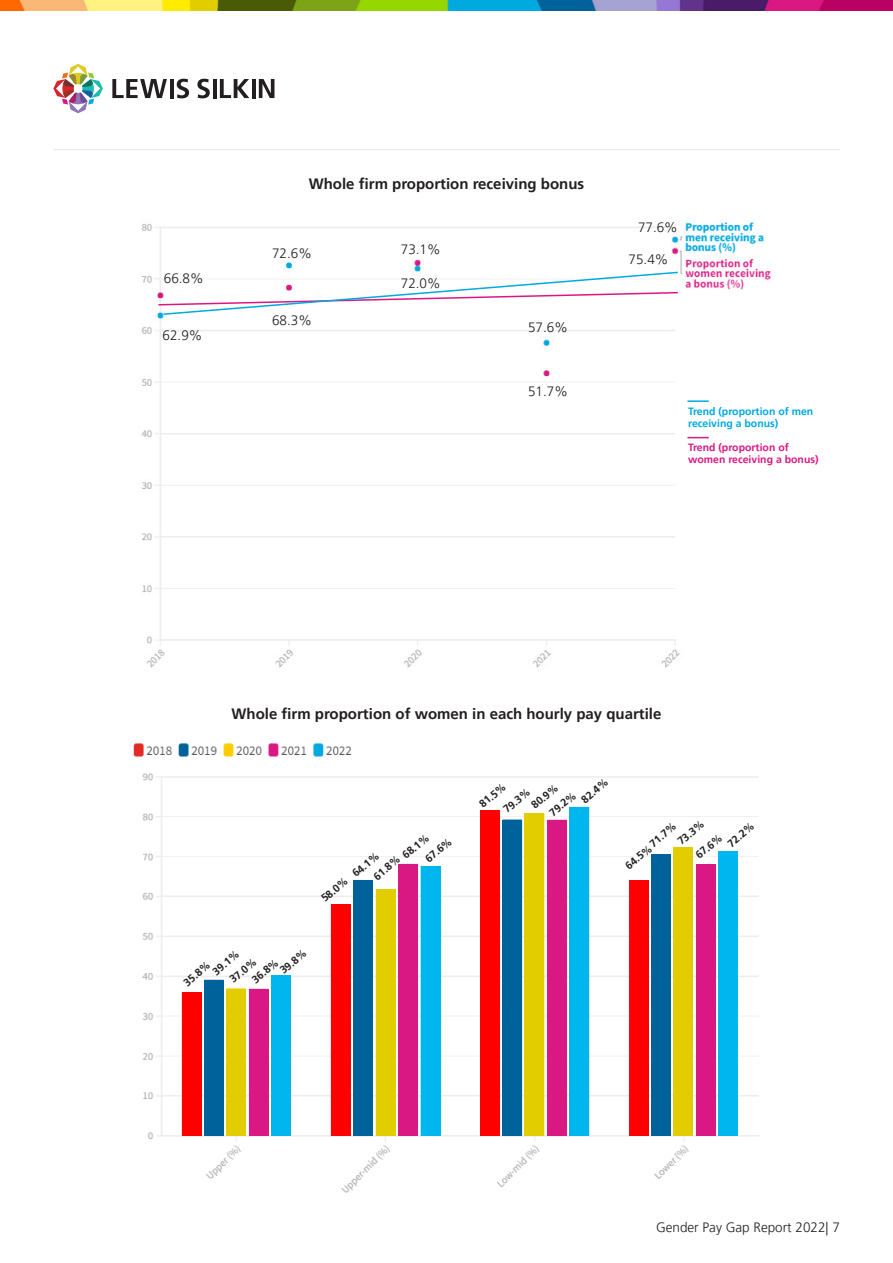
<style>
.page{position:relative;width:893px;height:1263px;background:#fff}
.page>*{position:absolute;margin:0;border:0;box-sizing:border-box;transform-origin:0 0}
._11_Quotes{font:700 15px "Frutiger LT Pro";color:#231f20}
._5_Secondary_subtitl{font:300 13.5px "Frutiger LT Pro";color:#231f20}
._5_Secondary_subtitl-2{font:700 10.65px "Frutiger LT Pro";color:#231f20}
._11_Quotes-2{font:700 10.5px/12px "Frutiger LT Pro";color:#da1884}
._11_Quotes-3{font:700 10.5px/12px "Frutiger LT Pro";color:#00a9e0}
</style>
<div class="page">
<svg style="left:53px;top:64px;width:50px;height:49px"></svg>
<svg style="left:112px;top:79px;width:55px;height:19px"></svg>
<hr style="left:170px;top:79px;width:3px;height:19px;background:#231f20">
<svg style="left:197px;top:79px;width:13px;height:19px"></svg>
<hr style="left:213px;top:79px;width:3px;height:19px;background:#231f20">
<svg style="left:220px;top:79px;width:29px;height:19px"></svg>
<hr style="left:252px;top:79px;width:3px;height:19px;background:#231f20">
<svg style="left:259px;top:79px;width:15px;height:19px"></svg>
<svg style="left:177px;top:79px;width:12px;height:19px"></svg>
<img style="left:0;top:0;width:893px;height:10px">
<hr style="left:54px;top:149px;width:786px;height:1px;background:#e6e7e9">
<img style="left:141px;top:222px;width:630px;height:446px">
<img style="left:133px;top:743px;width:626px;height:450px">
<hr style="left:687px;top:400px;width:22px;height:2px;background:#00a9e0">
<svg style="left:687px;top:437px;width:22px;height:1px"></svg>
<svg style="left:157px;top:271px;width:522px;height:45px"></svg>
<div style="left:182px;top:992px;width:20px;height:143px;background:#f00"></div>
<div style="left:331px;top:904px;width:20px;height:231px;background:#f00"></div>
<div style="left:480px;top:810px;width:20px;height:325px;background:#f00"></div>
<div style="left:629px;top:880px;width:20px;height:255px;background:#f00"></div>
<div style="left:226px;top:989px;width:20px;height:146px;background:#e1cd00"></div>
<div style="left:376px;top:889px;width:20px;height:246px;background:#e1cd00"></div>
<div style="left:524px;top:813px;width:20px;height:322px;background:#e1cd00"></div>
<div style="left:673px;top:847px;width:20px;height:288px;background:#e1cd00"></div>
<div style="left:248px;top:989px;width:20px;height:146px;background:#da1884"></div>
<div style="left:398px;top:864px;width:20px;height:271px;background:#da1884"></div>
<div style="left:547px;top:820px;width:20px;height:315px;background:#da1884"></div>
<div style="left:696px;top:864px;width:20px;height:271px;background:#da1884"></div>
<div style="left:271px;top:975px;width:20px;height:160px;background:#00b6ef"></div>
<div style="left:421px;top:866px;width:20px;height:269px;background:#00b6ef"></div>
<div style="left:569px;top:807px;width:20px;height:328px;background:#00b6ef"></div>
<div style="left:718px;top:851px;width:20px;height:284px;background:#00b6ef"></div>
<div style="left:204px;top:980px;width:20px;height:155px;background:#00629b"></div>
<div style="left:353px;top:880px;width:20px;height:255px;background:#00629b"></div>
<div style="left:502px;top:820px;width:20px;height:315px;background:#00629b"></div>
<div style="left:651px;top:854px;width:20px;height:281px;background:#00629b"></div>
<p class="_5_Secondary_subtitl" style="left:164px;top:270px;width:41px">66.8%</p>
<p class="_5_Secondary_subtitl" style="left:163px;top:328px;width:41px">62.9%</p>
<p class="_11_Quotes" style="left:309px;top:175px;width:277px">Whole firm proportion receiving bonus</p>
<p class="_5_Secondary_subtitl" style="left:272px;top:246px;width:41px">72.6%</p>
<p class="_5_Secondary_subtitl" style="left:272px;top:312px;width:41px">68.3%</p>
<p class="_5_Secondary_subtitl" style="left:401px;top:242px;width:41px">73.1%</p>
<p class="_5_Secondary_subtitl" style="left:401px;top:276px;width:41px">72.0%</p>
<p class="_5_Secondary_subtitl" style="left:528px;top:320px;width:41px">57.6%</p>
<p class="_5_Secondary_subtitl" style="left:528px;top:383px;width:41px">51.7%</p>
<p class="_5_Secondary_subtitl" style="left:638px;top:219px;width:41px">77.6%</p>
<p class="_5_Secondary_subtitl" style="left:629px;top:252px;width:41px">75.4%</p>
<p class="_11_Quotes-3" style="left:688px;top:405px;width:127px">Trend (proportion of men receiving a bonus)</p>
<p class="_11_Quotes-2" style="left:688px;top:442px;width:132px">Trend (proportion of women receiving a bonus)</p>
<p class="_11_Quotes" style="left:232px;top:704px;width:431px">Whole firm proportion of women in each hourly pay quartile</p>
<p class="_5_Secondary_subtitl-2" style="left:400px;top:851px;width:33px;rotate:-40deg">68.1%</p>
<p class="_5_Secondary_subtitl-2" style="left:423px;top:855px;width:33px;rotate:-40deg">67.6%</p>
<p class="_5_Secondary_subtitl-2" style="left:350px;top:870px;width:33px;rotate:-40deg">64.1%</p>
<p class="_5_Secondary_subtitl-2" style="left:371px;top:873px;width:33px;rotate:-40deg">61.8%</p>
<p class="_5_Secondary_subtitl-2" style="left:319px;top:895px;width:33px;rotate:-40deg">58.0%</p>
<p class="_5_Secondary_subtitl-2" style="left:579px;top:796px;width:33px;rotate:-40deg">82.4%</p>
<p class="_5_Secondary_subtitl-2" style="left:477px;top:800px;width:33px;rotate:-40deg">81.5%</p>
<p class="_5_Secondary_subtitl-2" style="left:529px;top:801px;width:33px;rotate:-40deg">80.9%</p>
<p class="_5_Secondary_subtitl-2" style="left:501px;top:806px;width:33px;rotate:-40deg">79.3%</p>
<p class="_5_Secondary_subtitl-2" style="left:547px;top:809px;width:33px;rotate:-40deg">79.2%</p>
<p class="_5_Secondary_subtitl-2" style="left:675px;top:838px;width:33px;rotate:-40deg">73.3%</p>
<p class="_5_Secondary_subtitl-2" style="left:647px;top:840px;width:33px;rotate:-40deg">71.7%</p>
<p class="_5_Secondary_subtitl-2" style="left:725px;top:840px;width:33px;rotate:-40deg">72.2%</p>
<p class="_5_Secondary_subtitl-2" style="left:693px;top:851px;width:33px;rotate:-40deg">67.6%</p>
<p class="_5_Secondary_subtitl-2" style="left:623px;top:862px;width:33px;rotate:-40deg">64.5%</p>
<p class="_5_Secondary_subtitl-2" style="left:249px;top:976px;width:33px;rotate:-40deg">36.8%</p>
<p class="_5_Secondary_subtitl-2" style="left:277px;top:967px;width:33px;rotate:-40deg">39.8%</p>
<p class="_5_Secondary_subtitl-2" style="left:210px;top:968px;width:33px;rotate:-40deg">39.1%</p>
<p class="_5_Secondary_subtitl-2" style="left:227px;top:975px;width:33px;rotate:-40deg">37.0%</p>
<p class="_5_Secondary_subtitl-2" style="left:181px;top:979px;width:33px;rotate:-40deg">35.8%</p>
<p class="_5_Secondary_subtitl" style="left:656px;top:1219px;width:185px">Gender Pay Gap Report 2022| 7</p>
</div>
